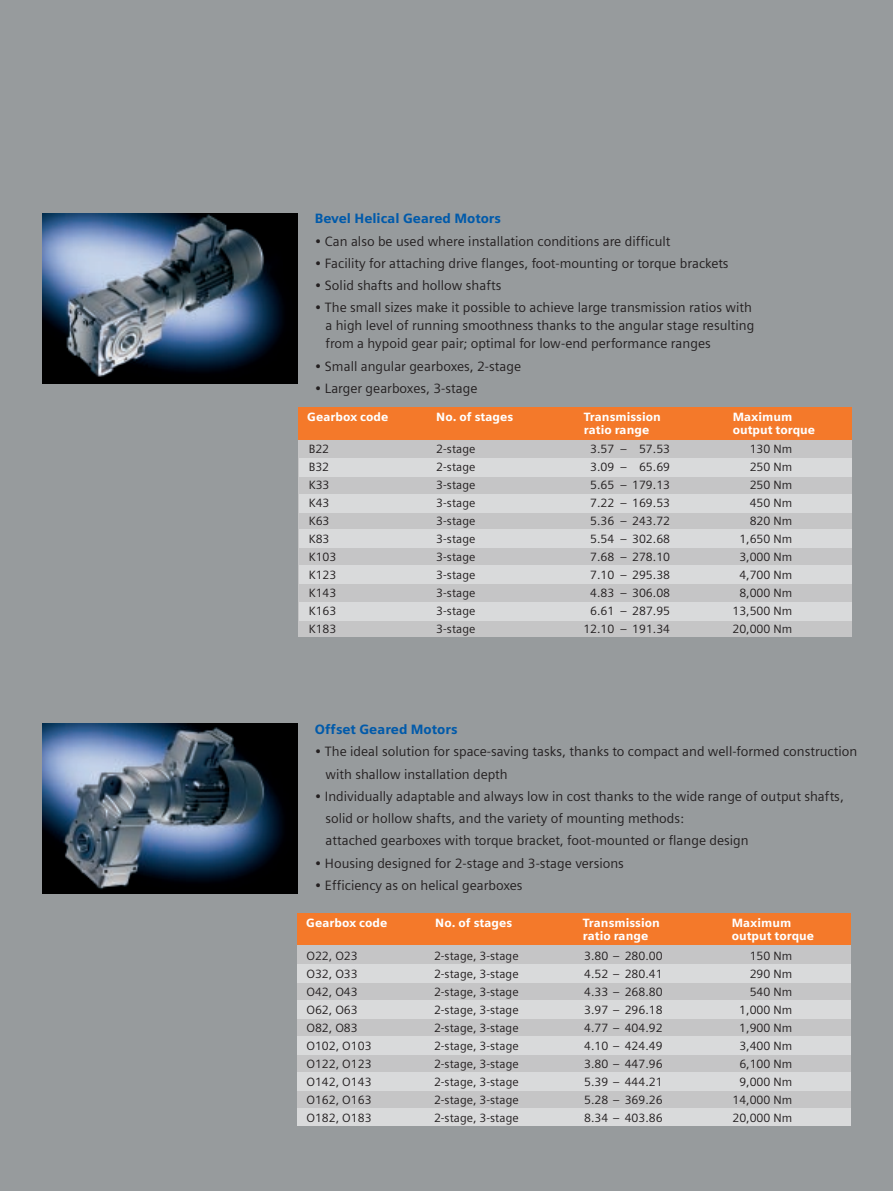
<style>
.page{position:relative;width:893px;height:1191px;background:#fff}
.page>*{position:absolute;margin:0;border:0;box-sizing:border-box;transform-origin:0 0}
.t1{font:13.5px/22.2px "Siemens Sans";color:#231f20}
.t2{font:900 13.5px "Siemens Sans";color:#015aaa}
.t3{font:12px "Siemens Sans";color:#231f20}
.t4{font:900 12px "Siemens Sans";color:#fff}
</style>
<div class="page">
<div style="left:0;top:0;width:892px;height:1191px;background:#979b9d"></div>
<div style="left:299px;top:408px;width:552px;height:229px;background:#c5c5c6"></div>
<div style="left:299px;top:458px;width:552px;height:18px;background:#d9dadb"></div>
<div style="left:299px;top:494px;width:552px;height:18px;background:#d9dadb"></div>
<div style="left:299px;top:530px;width:552px;height:18px;background:#d9dadb"></div>
<div style="left:299px;top:566px;width:552px;height:18px;background:#d9dadb"></div>
<div style="left:299px;top:602px;width:552px;height:18px;background:#d9dadb"></div>
<div style="left:299px;top:408px;width:552px;height:32px;background:#f4792a"></div>
<div style="left:298px;top:917px;width:552px;height:209px;background:#c5c5c6"></div>
<div style="left:298px;top:964px;width:552px;height:18px;background:#d9dadb"></div>
<div style="left:298px;top:1000px;width:552px;height:18px;background:#d9dadb"></div>
<div style="left:298px;top:1036px;width:552px;height:18px;background:#d9dadb"></div>
<div style="left:298px;top:1072px;width:552px;height:18px;background:#d9dadb"></div>
<div style="left:298px;top:1109px;width:552px;height:17px;background:#d9dadb"></div>
<div style="left:298px;top:913px;width:552px;height:31px;background:#f4792a"></div>
<img style="left:42px;top:213px;width:255px;height:170px">
<img style="left:43px;top:723px;width:255px;height:171px">
<p class="t2" style="left:315px;top:213px;width:188px">Bevel Helical Geared Motors</p>
<p class="t1" style="left:315px;top:231px;width:357px">• Can also be used where installation conditions are difficult</p>
<p class="t1" style="left:315px;top:253px;width:415px">• Facility for attaching drive flanges, foot-mounting or torque brackets</p>
<p class="t1" style="left:315px;top:276px;width:188px">• Solid shafts and hollow shafts</p>
<p class="t1" style="left:325px;top:300px;width:430px;line-height:18px;text-indent:-11px">• The small sizes make it possible to achieve large transmission ratios with a high level of running smoothness thanks to the angular stage resulting from a hypoid gear pair; optimal for low-end performance ranges</p>
<p class="t1" style="left:315px;top:356px;width:208px">• Small angular gearboxes, 2-stage</p>
<p class="t1" style="left:315px;top:378px;width:164px">• Larger gearboxes, 3-stage</p>
<p class="t4" style="left:307px;top:412px;width:83px">Gearbox code</p>
<p class="t4" style="left:436px;top:412px;width:78px">No. of stages</p>
<p class="t4" style="left:584px;top:412px;width:78px">Transmission</p>
<p class="t4" style="left:732px;top:412px;width:61px">Maximum</p>
<p class="t4" style="left:584px;top:425px;width:67px">ratio range</p>
<p class="t4" style="left:732px;top:425px;width:84px">output torque</p>
<p class="t3" style="left:309px;top:444px;width:22px">B22</p>
<p class="t3" style="left:436px;top:444px;width:41px">2-stage</p>
<p class="t3" style="left:590px;top:444px;width:81px">3.57 – 57.53</p>
<p class="t3" style="left:749px;top:444px;width:44px">130 Nm</p>
<p class="t3" style="left:309px;top:462px;width:22px">B32</p>
<p class="t3" style="left:436px;top:462px;width:41px">2-stage</p>
<p class="t3" style="left:590px;top:462px;width:81px">3.09 – 65.69</p>
<p class="t3" style="left:749px;top:462px;width:44px">250 Nm</p>
<p class="t3" style="left:309px;top:480px;width:22px">K33</p>
<p class="t3" style="left:436px;top:480px;width:41px">3-stage</p>
<p class="t3" style="left:590px;top:480px;width:81px">5.65 – 179.13</p>
<p class="t3" style="left:749px;top:480px;width:44px">250 Nm</p>
<p class="t3" style="left:309px;top:498px;width:22px">K43</p>
<p class="t3" style="left:436px;top:498px;width:41px">3-stage</p>
<p class="t3" style="left:590px;top:498px;width:81px">7.22 – 169.53</p>
<p class="t3" style="left:749px;top:498px;width:44px">450 Nm</p>
<p class="t3" style="left:309px;top:516px;width:22px">K63</p>
<p class="t3" style="left:436px;top:516px;width:41px">3-stage</p>
<p class="t3" style="left:590px;top:516px;width:81px">5.36 – 243.72</p>
<p class="t3" style="left:749px;top:516px;width:44px">820 Nm</p>
<p class="t3" style="left:309px;top:534px;width:22px">K83</p>
<p class="t3" style="left:436px;top:534px;width:41px">3-stage</p>
<p class="t3" style="left:590px;top:534px;width:81px">5.54 – 302.68</p>
<p class="t3" style="left:739px;top:534px;width:54px">1,650 Nm</p>
<p class="t3" style="left:309px;top:552px;width:29px">K103</p>
<p class="t3" style="left:436px;top:552px;width:41px">3-stage</p>
<p class="t3" style="left:590px;top:552px;width:81px">7.68 – 278.10</p>
<p class="t3" style="left:739px;top:552px;width:54px">3,000 Nm</p>
<p class="t3" style="left:309px;top:570px;width:29px">K123</p>
<p class="t3" style="left:436px;top:570px;width:41px">3-stage</p>
<p class="t3" style="left:590px;top:570px;width:81px">7.10 – 295.38</p>
<p class="t3" style="left:739px;top:570px;width:54px">4,700 Nm</p>
<p class="t3" style="left:309px;top:588px;width:29px">K143</p>
<p class="t3" style="left:436px;top:588px;width:41px">3-stage</p>
<p class="t3" style="left:590px;top:588px;width:81px">4.83 – 306.08</p>
<p class="t3" style="left:739px;top:588px;width:54px">8,000 Nm</p>
<p class="t3" style="left:309px;top:606px;width:29px">K163</p>
<p class="t3" style="left:436px;top:606px;width:41px">3-stage</p>
<p class="t3" style="left:590px;top:606px;width:81px">6.61 – 287.95</p>
<p class="t3" style="left:732px;top:606px;width:61px">13,500 Nm</p>
<p class="t3" style="left:309px;top:624px;width:29px">K183</p>
<p class="t3" style="left:436px;top:624px;width:41px">3-stage</p>
<p class="t3" style="left:583px;top:624px;width:88px">12.10 – 191.34</p>
<p class="t3" style="left:732px;top:624px;width:61px">20,000 Nm</p>
<p class="t2" style="left:315px;top:724px;width:144px">Offset Geared Motors</p>
<p class="t1" style="left:325px;top:742px;width:533px;text-indent:-11px">• The ideal solution for space-saving tasks, thanks to compact and well-formed construction with shallow installation depth</p>
<p class="t1" style="left:325px;top:786px;width:520px;text-indent:-11px">• Individually adaptable and always low in cost thanks to the wide range of output shafts, solid or hollow shafts, and the variety of mounting methods:<br>attached gearboxes with torque bracket, foot-mounted or flange design</p>
<p class="t1" style="left:315px;top:853px;width:310px">• Housing designed for 2-stage and 3-stage versions</p>
<p class="t1" style="left:315px;top:875px;width:209px">• Efficiency as on helical gearboxes</p>
<p class="t4" style="left:306px;top:918px;width:83px">Gearbox code</p>
<p class="t4" style="left:435px;top:918px;width:78px">No. of stages</p>
<p class="t4" style="left:583px;top:918px;width:78px">Transmission</p>
<p class="t4" style="left:731px;top:918px;width:61px">Maximum</p>
<p class="t4" style="left:583px;top:931px;width:67px">ratio range</p>
<p class="t4" style="left:731px;top:931px;width:84px">output torque</p>
<p class="t3" style="left:306px;top:951px;width:53px">O22, O23</p>
<p class="t3" style="left:434px;top:951px;width:86px">2-stage, 3-stage</p>
<p class="t3" style="left:584px;top:951px;width:80px">3.80 – 280.00</p>
<p class="t3" style="left:749px;top:951px;width:44px">150 Nm</p>
<p class="t3" style="left:306px;top:969px;width:53px">O32, O33</p>
<p class="t3" style="left:434px;top:969px;width:86px">2-stage, 3-stage</p>
<p class="t3" style="left:584px;top:969px;width:80px">4.52 – 280.41</p>
<p class="t3" style="left:749px;top:969px;width:44px">290 Nm</p>
<p class="t3" style="left:306px;top:987px;width:53px">O42, O43</p>
<p class="t3" style="left:434px;top:987px;width:86px">2-stage, 3-stage</p>
<p class="t3" style="left:584px;top:987px;width:80px">4.33 – 268.80</p>
<p class="t3" style="left:749px;top:987px;width:44px">540 Nm</p>
<p class="t3" style="left:306px;top:1005px;width:53px">O62, O63</p>
<p class="t3" style="left:434px;top:1005px;width:86px">2-stage, 3-stage</p>
<p class="t3" style="left:584px;top:1005px;width:80px">3.97 – 296.18</p>
<p class="t3" style="left:739px;top:1005px;width:54px">1,000 Nm</p>
<p class="t3" style="left:306px;top:1023px;width:53px">O82, O83</p>
<p class="t3" style="left:434px;top:1023px;width:86px">2-stage, 3-stage</p>
<p class="t3" style="left:584px;top:1023px;width:80px">4.77 – 404.92</p>
<p class="t3" style="left:739px;top:1023px;width:54px">1,900 Nm</p>
<p class="t3" style="left:306px;top:1041px;width:67px">O102, O103</p>
<p class="t3" style="left:434px;top:1041px;width:86px">2-stage, 3-stage</p>
<p class="t3" style="left:584px;top:1041px;width:80px">4.10 – 424.49</p>
<p class="t3" style="left:739px;top:1041px;width:54px">3,400 Nm</p>
<p class="t3" style="left:306px;top:1059px;width:67px">O122, O123</p>
<p class="t3" style="left:434px;top:1059px;width:86px">2-stage, 3-stage</p>
<p class="t3" style="left:584px;top:1059px;width:80px">3.80 – 447.96</p>
<p class="t3" style="left:739px;top:1059px;width:54px">6,100 Nm</p>
<p class="t3" style="left:306px;top:1077px;width:67px">O142, O143</p>
<p class="t3" style="left:434px;top:1077px;width:86px">2-stage, 3-stage</p>
<p class="t3" style="left:584px;top:1077px;width:80px">5.39 – 444.21</p>
<p class="t3" style="left:739px;top:1077px;width:54px">9,000 Nm</p>
<p class="t3" style="left:306px;top:1095px;width:67px">O162, O163</p>
<p class="t3" style="left:434px;top:1095px;width:86px">2-stage, 3-stage</p>
<p class="t3" style="left:584px;top:1095px;width:80px">5.28 – 369.26</p>
<p class="t3" style="left:732px;top:1095px;width:61px">14,000 Nm</p>
<p class="t3" style="left:306px;top:1113px;width:67px">O182, O183</p>
<p class="t3" style="left:434px;top:1113px;width:86px">2-stage, 3-stage</p>
<p class="t3" style="left:584px;top:1113px;width:80px">8.34 – 403.86</p>
<p class="t3" style="left:732px;top:1113px;width:61px">20,000 Nm</p>
</div>
